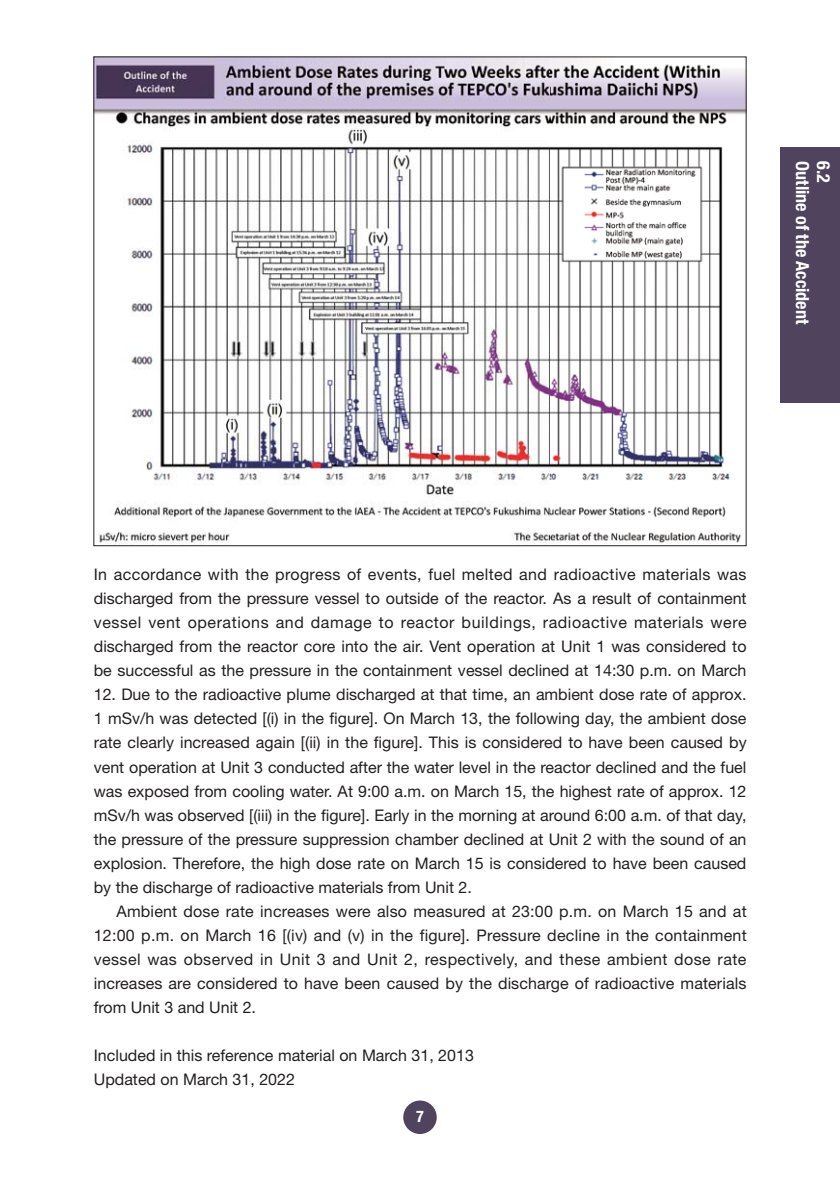
<style>
.page{position:relative;width:840px;height:1191px;background:#fff}
.page>*{position:absolute;margin:0;border:0;box-sizing:border-box;transform-origin:0 0}
.t1{font:700 condensed 18px "Helvetica Neue LT Std";color:#fff}
.t2{font:16px/24px "Helvetica Neue LT Std";color:#231f20;text-align:justify}
.t3{font:700 condensed 16px "Helvetica Neue LT Std";color:#fff}
</style>
<div class="page">
<div style="left:403px;top:1100px;width:33px;height:34px;background:#50435e;border-radius:50%"></div>
<div style="left:780px;top:147px;width:59px;height:256px;background:#50435e"></div>
<img style="left:96px;top:59px;width:648px;height:485px">
<p class="t1" style="left:808px;top:161px;width:164px;rotate:90deg">Outline of the Accident</p>
<p class="t1" style="left:829px;top:161px;width:23px;rotate:90deg">6.2</p>
<p class="t2" style="left:94px;top:564px;width:654px">In accordance with the progress of events, fuel melted and radioactive materials was discharged from the pressure vessel to outside of the reactor. As a result of containment vessel vent operations and damage to reactor buildings, radioactive materials were discharged from the reactor core into the air. Vent operation at Unit 1 was considered to be successful as the pressure in the containment vessel declined at 14:30 p.m. on March</p>
<p class="t2" style="left:94px;top:684px;width:654px">12. Due to the radioactive plume discharged at that time, an ambient dose rate of approx.<br>1 mSv/h was detected [(i) in the figure]. On March 13, the following day, the ambient dose rate clearly increased again [(ii) in the figure]. This is considered to have been caused by vent operation at Unit 3 conducted after the water level in the reactor declined and the fuel was exposed from cooling water. At 9:00 a.m. on March 15, the highest rate of approx. 12 mSv/h was observed [(iii) in the figure]. Early in the morning at around 6:00 a.m. of that day, the pressure of the pressure suppression chamber declined at Unit 2 with the sound of an explosion. Therefore, the high dose rate on March 15 is considered to have been caused by the discharge of radioactive materials from Unit 2.</p>
<p class="t2" style="left:94px;top:900px;width:654px;text-indent:23px">Ambient dose rate increases were also measured at 23:00 p.m. on March 15 and at 12:00 p.m. on March 16 [(iv) and (v) in the figure]. Pressure decline in the containment vessel was observed in Unit 3 and Unit 2, respectively, and these ambient dose rate increases are considered to have been caused by the discharge of radioactive materials from Unit 3 and Unit 2.</p>
<p class="t2" style="left:94px;top:1044px;width:381px">Included in this reference material on March 31, 2013<br>Updated on March 31, 2022</p>
<p class="t3" style="left:416px;top:1110px;width:9px">7</p>
</div>
